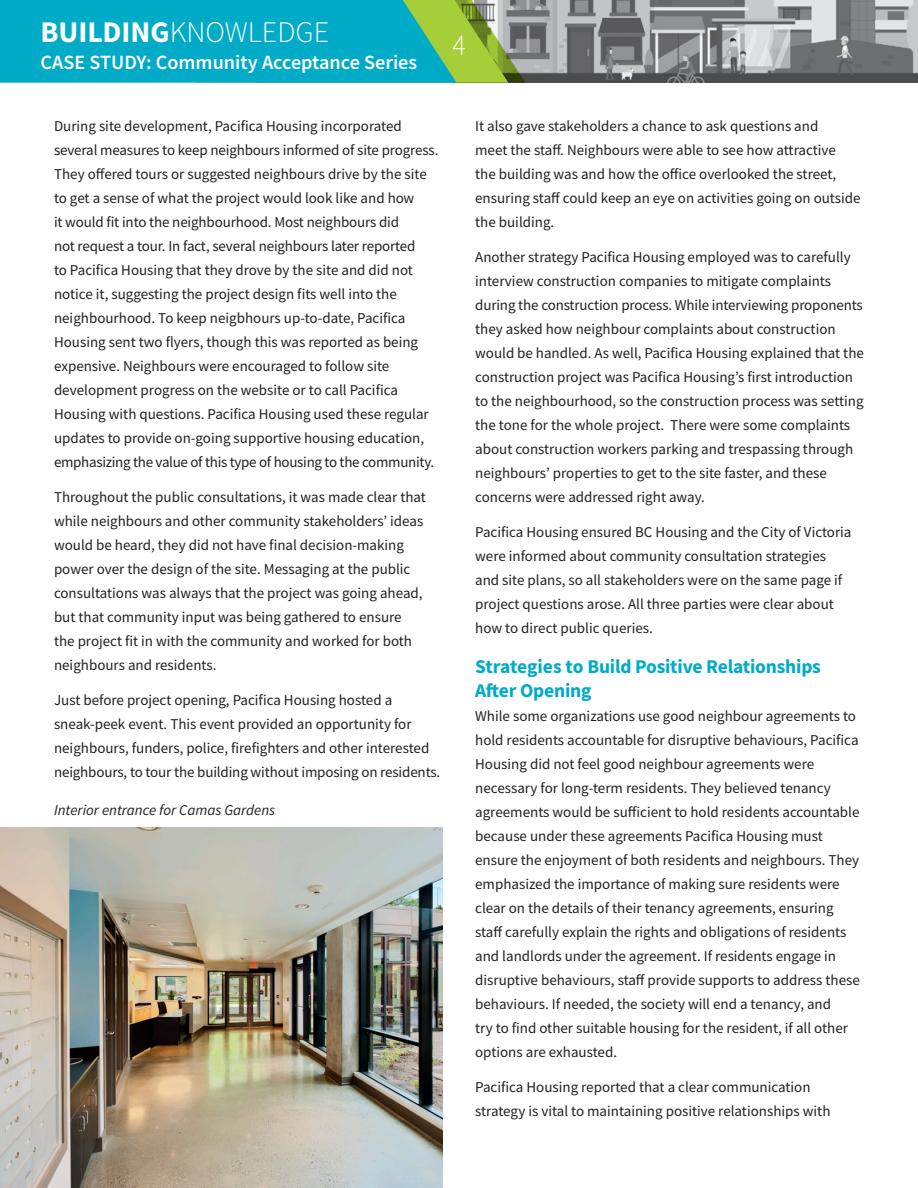
<style>
.page{position:relative;width:918px;height:1188px;background:#fff}
.page>*{position:absolute;margin:0;border:0;box-sizing:border-box;transform-origin:0 0}
.t1{font:300 30px "Source Sans Pro";color:#fff}
.t2{font:300 30px "Source Sans Pro";color:#fff;scale:.93 1}
.t3{font:600 20.25px "Source Sans Pro";color:#fff}
.t4{font:700 19.5px/24px "Source Sans Pro";letter-spacing:-.01em;color:#00abc8}
.Body{font:15px/24px "Source Sans Pro";color:#231f20}
.t5{font:italic 15px "Source Sans Pro";color:#231f20}
.s1{font-weight:700}
</style>
<div class="page">
<img style="left:525px;top:0;width:393px;height:83px">
<svg style="left:0;top:0;width:525px;height:83px;background:#1cadb2"></svg>
<img style="left:0;top:827px;width:443px;height:361px">
<h1 class="t1" style="left:41px;top:14px;width:290px"><span class="s1">BUILDING</span>KNOWLEDGE</h1>
<h2 class="t3" style="left:41px;top:49px;width:378px">CASE STUDY: Community Acceptance Series</h2>
<h1 class="t2" style="left:453px;top:27px;width:16px">4</h1>
<p class="Body" style="left:54px;top:114px;width:386px">During site development, Pacifica Housing incorporated several measures to keep neighbours informed of site progress.<br>They offered tours or suggested neighbours drive by the site to get a sense of what the project would look like and how<br>it would fit into the neighbourhood. Most neighbours did<br>not request a tour. In fact, several neighbours later reported<br>to Pacifica Housing that they drove by the site and did not notice it, suggesting the project design fits well into the neighbourhood. To keep neigbhours up-to-date, Pacifica Housing sent two flyers, though this was reported as being expensive. Neighbours were encouraged to follow site development progress on the website or to call Pacifica Housing with questions. Pacifica Housing used these regular updates to provide on-going supportive housing education, emphasizing the value of this type of housing to the community.</p>
<p class="Body" style="left:54px;top:485px;width:374px">Throughout the public consultations, it was made clear that while neighbours and other community stakeholders’ ideas would be heard, they did not have final decision-making power over the design of the site. Messaging at the public consultations was always that the project was going ahead, but that community input was being gathered to ensure the project fit in with the community and worked for both neighbours and residents.</p>
<p class="Body" style="left:54px;top:688px;width:388px">Just before project opening, Pacifica Housing hosted a sneak-peek event. This event provided an opportunity for neighbours, funders, police, firefighters and other interested neighbours, to tour the building without imposing on residents.</p>
<p class="t5" style="left:54px;top:801px;width:223px">Interior entrance for Camas Gardens</p>
<p class="Body" style="left:475px;top:114px;width:387px">It also gave stakeholders a chance to ask questions and<br>meet the staff. Neighbours were able to see how attractive<br>the building was and how the office overlooked the street, ensuring staff could keep an eye on activities going on outside the building.</p>
<p class="Body" style="left:475px;top:245px;width:390px">Another strategy Pacifica Housing employed was to carefully interview construction companies to mitigate complaints during the construction process. While interviewing proponents they asked how neighbour complaints about construction would be handled. As well, Pacifica Housing explained that the construction project was Pacifica Housing’s first introduction to the neighbourhood, so the construction process was setting the tone for the whole project. There were some complaints about construction workers parking and trespassing through neighbours’ properties to get to the site faster, and these concerns were addressed right away.</p>
<p class="Body" style="left:475px;top:520px;width:378px">Pacifica Housing ensured BC Housing and the City of Victoria were informed about community consultation strategies and site plans, so all stakeholders were on the same page if project questions arose. All three parties were clear about how to direct public queries.</p>
<h3 class="t4" style="left:475px;top:654px;width:347px">Strategies to Build Positive Relationships<br>After Opening</h3>
<p class="Body" style="left:475px;top:704px;width:386px">While some organizations use good neighbour agreements to hold residents accountable for disruptive behaviours, Pacifica Housing did not feel good neighbour agreements were necessary for long-term residents. They believed tenancy agreements would be sufficient to hold residents accountable because under these agreements Pacifica Housing must ensure the enjoyment of both residents and neighbours. They emphasized the importance of making sure residents were clear on the details of their tenancy agreements, ensuring staff carefully explain the rights and obligations of residents and landlords under the agreement. If residents engage in disruptive behaviours, staff provide supports to address these behaviours. If needed, the society will end a tenancy, and<br>try to find other suitable housing for the resident, if all other options are exhausted.</p>
<p class="Body" style="left:475px;top:1075px;width:357px">Pacifica Housing reported that a clear communication strategy is vital to maintaining positive relationships with</p>
</div>
